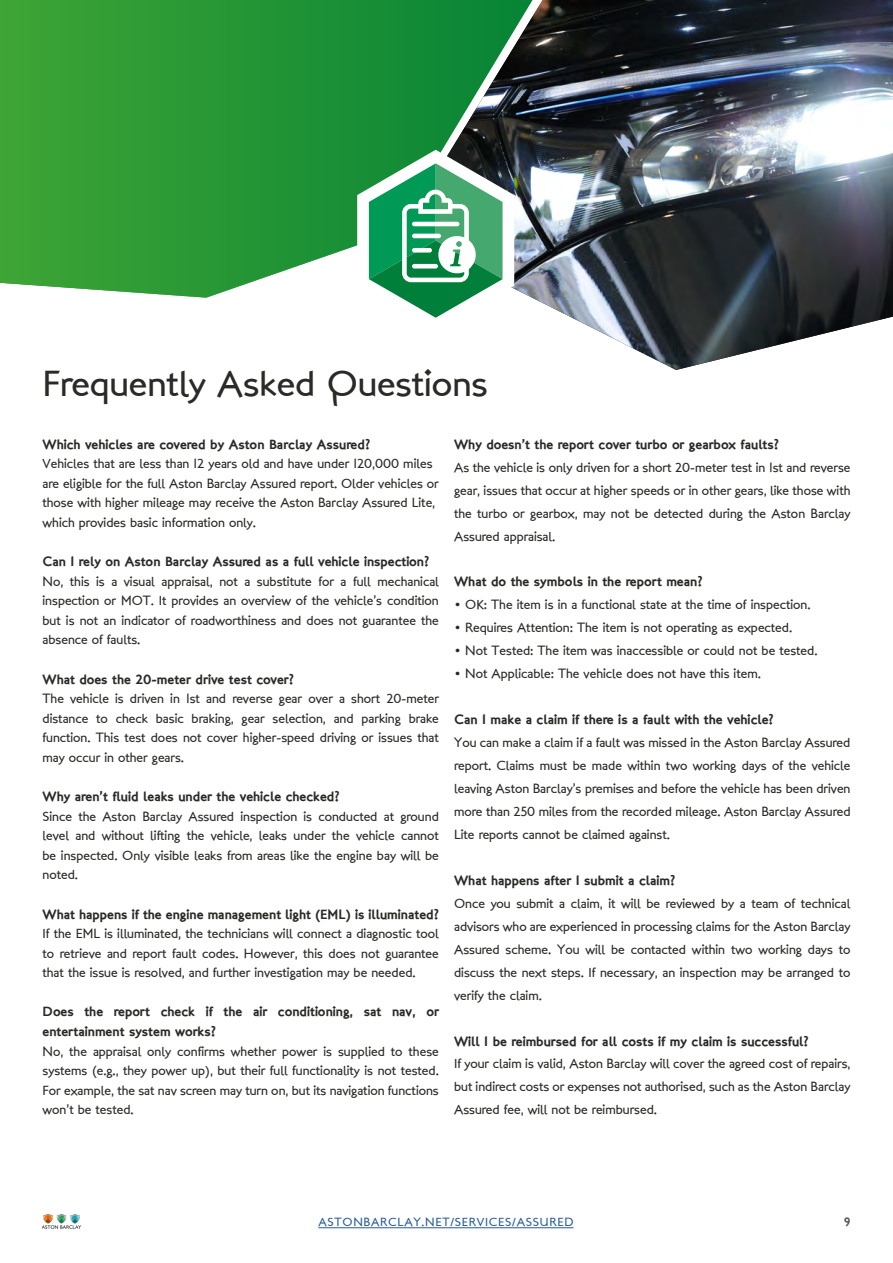
<style>
.page{position:relative;width:893px;height:1263px;background:#fff}
.page>*{position:absolute;margin:0;border:0;box-sizing:border-box;transform-origin:0 0}
.t1{font:36.9px "London Between";color:#2a2b27}
.t2{font:13.5px/23px "London Between";color:#2a2b27;text-align:justify}
.t3{font:13.5px/19.5px "London Two";color:#2a2b27}
.t4{font:12px "London Between";letter-spacing:.06em;color:#275b9b}
.t5{font:12px "London Two";color:#5b5856}
</style>
<div class="page">
<hr style="left:318px;top:1227px;width:256px;height:1px;background:#275b9b">
<img style="left:41px;top:1214px;width:41px;height:15px">
<img style="left:533px;top:0;width:360px;height:370px">
<svg style="left:0;top:0;width:589px;height:298px;background:#389245"></svg>
<svg style="left:357px;top:150px;width:157px;height:168px"></svg>
<hr style="left:412px;top:222px;width:47px;height:4px;background:#fff;border-radius:2px">
<hr style="left:412px;top:234px;width:29px;height:4px;background:#fff;border-radius:2px">
<div style="left:412px;top:248px;width:20px;height:5px;background:#fff;border-radius:2px"></div>
<hr style="left:412px;top:264px;width:26px;height:4px;background:#fff;border-radius:2px">
<h1 class="t1" style="left:43px;top:361px;width:447px">Frequently Asked Questions</h1>
<p class="t3" style="left:43px;top:434px;width:329px">Which vehicles are covered by Aston Barclay Assured?</p>
<p class="t2" style="left:43px;top:454px;width:398px;line-height:19.6px;text-align:left">Vehicles that are less than 12 years old and have under 120,000 miles are eligible for the full Aston Barclay Assured report. Older vehicles or those with higher mileage may receive the Aston Barclay Assured Lite, which provides basic information only.</p>
<p class="t3" style="left:43px;top:552px;width:388px">Can I rely on Aston Barclay Assured as a full vehicle inspection?</p>
<p class="t2" style="left:43px;top:571px;width:398px;line-height:19.5px">No, this is a visual appraisal, not a substitute for a full mechanical inspection or MOT. It provides an overview of the vehicle’s condition but is not an indicator of roadworthiness and does not guarantee the absence of faults.</p>
<p class="t3" style="left:43px;top:669px;width:253px">What does the 20-meter drive test cover?</p>
<p class="t2" style="left:43px;top:689px;width:398px;line-height:19.5px">The vehicle is driven in 1st and reverse gear over a short 20-meter distance to check basic braking, gear selection, and parking brake function. This test does not cover higher-speed driving or issues that may occur in other gears.</p>
<p class="t3" style="left:43px;top:787px;width:299px">Why aren’t fluid leaks under the vehicle checked?</p>
<p class="t2" style="left:43px;top:806px;width:398px;line-height:19.6px">Since the Aston Barclay Assured inspection is conducted at ground level and without lifting the vehicle, leaks under the vehicle cannot be inspected. Only visible leaks from areas like the engine bay will be noted.</p>
<p class="t3" style="left:43px;top:904px;width:398px">What happens if the engine management light (EML) is illuminated?</p>
<p class="t2" style="left:43px;top:924px;width:398px;line-height:19.6px">If the EML is illuminated, the technicians will connect a diagnostic tool to retrieve and report fault codes. However, this does not guarantee that the issue is resolved, and further investigation may be needed.</p>
<p class="t3" style="left:43px;top:1002px;width:398px">Does the report check if the air conditioning, sat nav, or entertainment system works?</p>
<p class="t2" style="left:43px;top:1041px;width:398px;line-height:19.6px">No, the appraisal only confirms whether power is supplied to these systems (e.g., they power up), but their full functionality is not tested.<br>For example, the sat nav screen may turn on, but its navigation functions won’t be tested.</p>
<p class="t3" style="left:454px;top:434px;width:326px">Why doesn’t the report cover turbo or gearbox faults?</p>
<p class="t2" style="left:454px;top:456px;width:398px">As the vehicle is only driven for a short 20-meter test in 1st and reverse gear, issues that occur at higher speeds or in other gears, like those with the turbo or gearbox, may not be detected during the Aston Barclay Assured appraisal.</p>
<p class="t3" style="left:454px;top:572px;width:250px">What do the symbols in the report mean?</p>
<p class="t2" style="left:454px;top:593px;width:358px">• OK: The item is in a functional state at the time of inspection.</p>
<p class="t2" style="left:454px;top:616px;width:340px">• Requires Attention: The item is not operating as expected.</p>
<p class="t2" style="left:454px;top:639px;width:365px">• Not Tested: The item was inaccessible or could not be tested.</p>
<p class="t2" style="left:454px;top:662px;width:308px">• Not Applicable: The vehicle does not have this item.</p>
<p class="t3" style="left:454px;top:710px;width:321px">Can I make a claim if there is a fault with the vehicle?</p>
<p class="t2" style="left:454px;top:731px;width:398px">You can make a claim if a fault was missed in the Aston Barclay Assured report. Claims must be made within two working days of the vehicle leaving Aston Barclay’s premises and before the vehicle has been driven more than 250 miles from the recorded mileage. Aston Barclay Assured Lite reports cannot be claimed against.</p>
<p class="t3" style="left:454px;top:870px;width:223px">What happens after I submit a claim?</p>
<p class="t2" style="left:454px;top:892px;width:398px">Once you submit a claim, it will be reviewed by a team of technical advisors who are experienced in processing claims for the Aston Barclay Assured scheme. You will be contacted within two working days to discuss the next steps. If necessary, an inspection may be arranged to verify the claim.</p>
<p class="t3" style="left:454px;top:1031px;width:356px">Will I be reimbursed for all costs if my claim is successful?</p>
<p class="t2" style="left:454px;top:1052px;width:398px">If your claim is valid, Aston Barclay will cover the agreed cost of repairs, but indirect costs or expenses not authorised, such as the Aston Barclay Assured fee, will not be reimbursed.</p>
<p class="t4" style="left:318px;top:1215px;width:257px">ASTONBARCLAY.NET/SERVICES/ASSURED</p>
<p class="t5" style="left:844px;top:1214px;width:8px">9</p>
</div>
